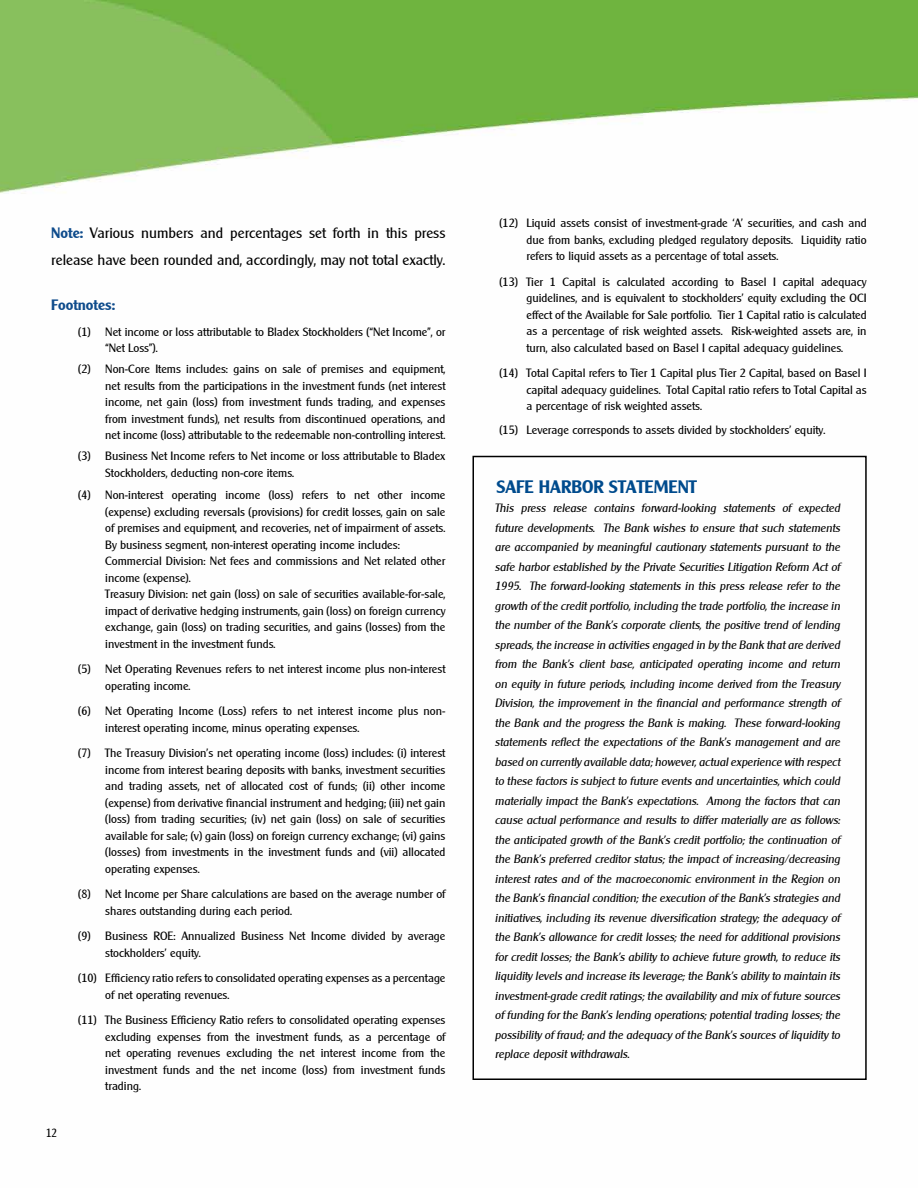
<style>
.page{position:relative;width:918px;height:1188px;background:#fff}
.page>*{position:absolute;margin:0;border:0;box-sizing:border-box;transform-origin:0 0}
.t1{font:700 18px "Clearly Gothic";color:#004b8d}
.t2{font:15px/27px "Clearly Gothic";color:#000}
.t3{font:700 15px "Clearly Gothic";color:#0f4c8c}
.t4{font:12px/16.5px "Clearly Gothic";color:#000}
.t5{font:italic 12px/19.5px "Clearly Gothic";color:#000;text-align:justify}
.t6{font:12px "Clearly Gothic";color:#000;scale:.9 1}
.s1{font-weight:700;color:#0f4c8c}
</style>
<div class="page">
<img style="left:0;top:0;width:918px;height:456px">
<div style="left:472px;top:456px;width:395px;height:624px;border:2px solid #000"></div>
<p class="t2" style="left:51px;top:220px;width:396px"><span class="s1">Note:</span> Various numbers and percentages set forth in this press release have been rounded and, accordingly, may not total exactly.</p>
<p class="t3" style="left:51px;top:297px;width:65px">Footnotes:</p>
<p class="t4" style="left:105px;top:323px;width:342px;text-indent:-27px">(1) Net income or loss attributable to Bladex Stockholders (“Net Income”, or “Net Loss”).</p>
<p class="t4" style="left:105px;top:361px;width:342px;text-align:justify;text-indent:-27px">(2) Non-Core Items includes: gains on sale of premises and equipment, net results from the participations in the investment funds (net interest income, net gain (loss) from investment funds trading, and expenses from investment funds), net results from discontinued operations, and net income (loss) attributable to the redeemable non-controlling interest.</p>
<p class="t4" style="left:105px;top:448px;width:342px;text-indent:-27px">(3) Business Net Income refers to Net income or loss attributable to Bladex<br>Stockholders, deducting non-core items.</p>
<p class="t4" style="left:105px;top:487px;width:342px;text-indent:-27px">(4) Non-interest operating income (loss) refers to net other income (expense) excluding reversals (provisions) for credit losses, gain on sale of premises and equipment, and recoveries, net of impairment of assets.<br>By business segment, non-interest operating income includes:<br>Commercial Division: Net fees and commissions and Net related other income (expense).<br>Treasury Division: net gain (loss) on sale of securities available-for-sale, impact of derivative hedging instruments, gain (loss) on foreign currency exchange, gain (loss) on trading securities, and gains (losses) from the investment in the investment funds.</p>
<p class="t4" style="left:105px;top:661px;width:342px;text-indent:-27px">(5) Net Operating Revenues refers to net interest income plus non-interest operating income.</p>
<p class="t4" style="left:105px;top:703px;width:342px;text-indent:-27px">(6) Net Operating Income (Loss) refers to net interest income plus non&shy;interest operating income, minus operating expenses.</p>
<p class="t4" style="left:105px;top:745px;width:342px;text-align:justify;text-indent:-27px">(7) The Treasury Division’s net operating income (loss) includes: (i) interest income from interest bearing deposits with banks, investment securities and trading assets, net of allocated cost of funds; (ii) other income (expense) from derivative financial instrument and hedging; (iii) net gain (loss) from trading securities; (iv) net gain (loss) on sale of securities available for sale; (v) gain (loss) on foreign currency exchange; (vi) gains (losses) from investments in the investment funds and (vii) allocated operating expenses.</p>
<p class="t4" style="left:105px;top:886px;width:342px;text-indent:-27px">(8) Net Income per Share calculations are based on the average number of shares outstanding during each period.</p>
<p class="t4" style="left:105px;top:928px;width:342px;text-indent:-27px">(9) Business ROE: Annualized Business Net Income divided by average stockholders’ equity.</p>
<p class="t4" style="left:105px;top:970px;width:342px;text-indent:-27px">(10) Efficiency ratio refers to consolidated operating expenses as a percentage of net operating revenues.</p>
<p class="t4" style="left:105px;top:1012px;width:342px;text-align:justify;text-indent:-27px">(11) The Business Efficiency Ratio refers to consolidated operating expenses excluding expenses from the investment funds, as a percentage of net operating revenues excluding the net interest income from the investment funds and the net income (loss) from investment funds trading.</p>
<p class="t6" style="left:46px;top:1126px;width:14px">12</p>
<p class="t4" style="left:526px;top:215px;width:342px;text-align:justify;text-indent:-27px">(12) Liquid assets consist of investment-grade ‘A’ securities, and cash and due from banks, excluding pledged regulatory deposits. Liquidity ratio refers to liquid assets as a percentage of total assets.</p>
<p class="t4" style="left:526px;top:273px;width:342px;text-align:justify;text-indent:-27px">(13) Tier 1 Capital is calculated according to Basel I capital adequacy guidelines, and is equivalent to stockholders’ equity excluding the OCI effect of the Available for Sale portfolio. Tier 1 Capital ratio is calculated as a percentage of risk weighted assets. Risk-weighted assets are, in turn, also calculated based on Basel I capital adequacy guidelines.</p>
<p class="t4" style="left:526px;top:365px;width:342px;text-align:justify;text-indent:-27px">(14) Total Capital refers to Tier 1 Capital plus Tier 2 Capital, based on Basel I capital adequacy guidelines. Total Capital ratio refers to Total Capital as a percentage of risk weighted assets.</p>
<p class="t4" style="left:500px;top:422px;width:327px">(15) Leverage corresponds to assets divided by stockholders’ equity.</p>
<h1 class="t1" style="left:496px;top:477px;width:202px">SAFE HARBOR STATEMENT</h1>
<p class="t5" style="left:495px;top:499px;width:347px">This press release contains forward-looking statements of expected future developments. The Bank wishes to ensure that such statements are accompanied by meaningful cautionary statements pursuant to the safe harbor established by the Private Securities Litigation Reform Act of 1995. The forward-looking statements in this press release refer to the growth of the credit portfolio, including the trade portfolio, the increase in the number of the Bank’s corporate clients, the positive trend of lending spreads, the increase in activities engaged in by the Bank that are derived from the Bank’s client base, anticipated operating income and return on equity in future periods, including income derived from the Treasury Division, the improvement in the financial and performance strength of the Bank and the progress the Bank is making. These forward-looking statements reflect the expectations of the Bank’s management and are based on currently available data; however, actual experience with respect to these factors is subject to future events and uncertainties, which could materially impact the Bank’s expectations. Among the factors that can cause actual performance and results to differ materially are as follows: the anticipated growth of the Bank’s credit portfolio; the continuation of the Bank’s preferred creditor status; the impact of increasing/decreasing interest rates and of the macroeconomic environment in the Region on the Bank’s financial condition; the execution of the Bank’s strategies and initiatives, including its revenue diversification strategy; the adequacy of the Bank’s allowance for credit losses; the need for additional provisions for credit losses; the Bank’s ability to achieve future growth, to reduce its liquidity levels and increase its leverage; the Bank’s ability to maintain its investment-grade credit ratings; the availability and mix of future sources of funding for the Bank’s lending operations; potential trading losses; the possibility of fraud; and the adequacy of the Bank’s sources of liquidity to replace deposit withdrawals.</p>
</div>
